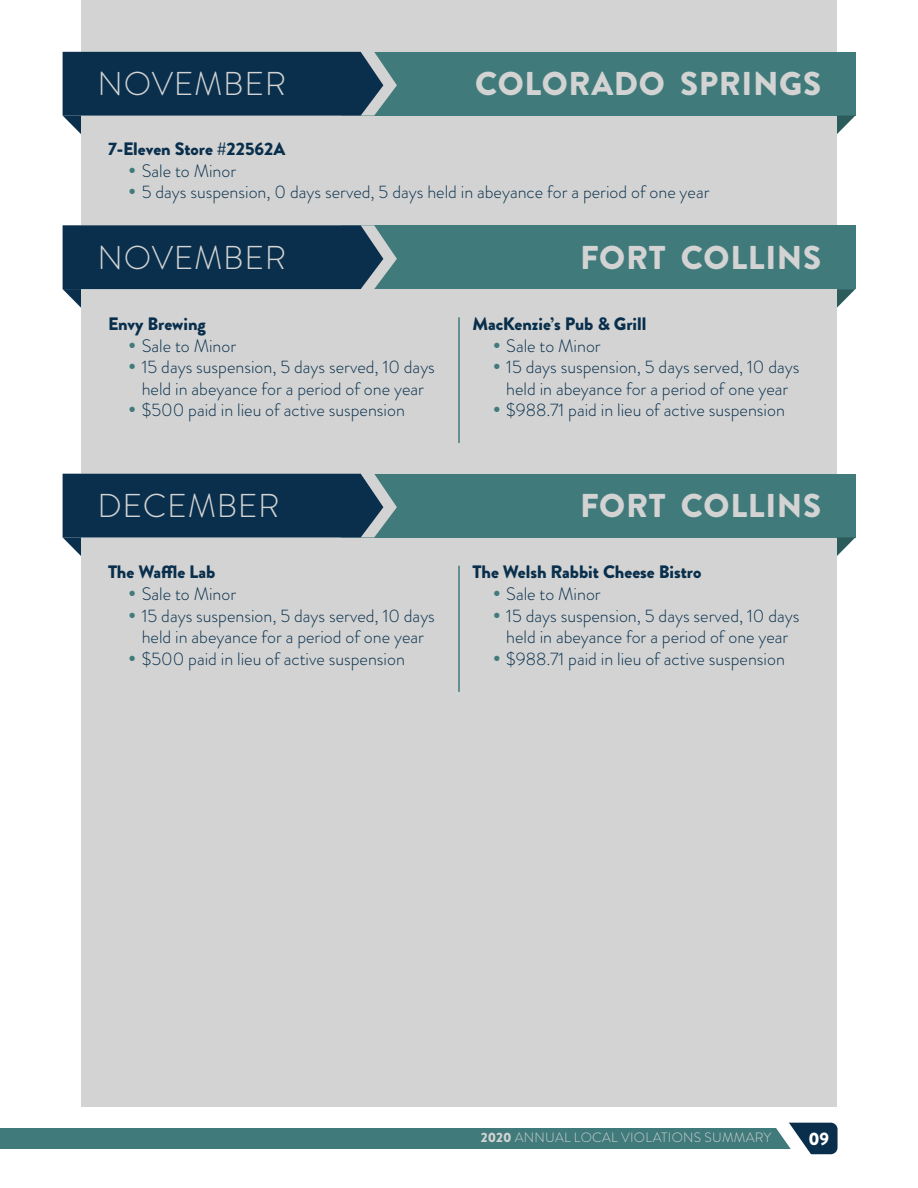
<style>
.page{position:relative;width:918px;height:1188px;background:#fff}
.page>*{position:absolute;margin:0;border:0;box-sizing:border-box;transform-origin:0 0}
.City_-_Bold{font:900 33px "Brandon Grotesque";letter-spacing:.02em;color:#d2d3d2}
.Month_-_light{font:300 33px "Brandon Grotesque";letter-spacing:.02em;color:#d2d3d2}
.t1{font:300 18px/21.6px "Brandon Grotesque";color:#092f4d}
.Body_Copy_-_Store{font:900 18px "Brandon Grotesque";color:#092f4d}
.t2{font:900 18px "Brandon Grotesque";color:#fff}
.t3{font:300 13.5px "Brandon Grotesque";letter-spacing:.02em;color:#d2d3d2}
.s1{font-weight:900}
</style>
<div class="page">
<div style="left:81px;top:0;width:756px;height:1107px;background:#d2d3d2"></div>
<div style="left:0;top:1128px;width:796px;height:21px;background:#407a7b"></div>
<svg style="left:776px;top:1122px;width:62px;height:33px"></svg>
<div style="left:341px;top:52px;width:514px;height:64px;background:#407a7b"></div>
<svg style="left:837px;top:116px;width:18px;height:18px"></svg>
<svg style="left:63px;top:52px;width:334px;height:82px"></svg>
<div style="left:341px;top:225px;width:514px;height:64px;background:#407a7b"></div>
<svg style="left:837px;top:289px;width:18px;height:19px"></svg>
<svg style="left:63px;top:225px;width:334px;height:83px"></svg>
<div style="left:341px;top:474px;width:514px;height:63px;background:#407a7b"></div>
<svg style="left:837px;top:537px;width:18px;height:19px"></svg>
<svg style="left:63px;top:474px;width:334px;height:82px"></svg>
<hr style="left:459px;top:317px;width:1px;height:126px;background:#407a7b">
<hr style="left:459px;top:566px;width:1px;height:126px;background:#407a7b">
<p class="Month_-_light" style="left:98px;top:61px;width:190px">NOVEMBER</p>
<p class="City_-_Bold" style="left:475px;top:61px;width:348px">COLORADO SPRINGS</p>
<p class="Body_Copy_-_Store" style="left:108px;top:136px;width:179px">7-Eleven Store #22562A</p>
<p class="t1" style="left:142px;top:160px;width:96px">Sale to Minor</p>
<p class="t1" style="left:142px;top:181px;width:569px">5 days suspension, 0 days served, 5 days held in abeyance for a period of one year</p>
<p class="Month_-_light" style="left:98px;top:235px;width:190px">NOVEMBER</p>
<p class="City_-_Bold" style="left:580px;top:234px;width:243px">FORT COLLINS</p>
<p class="Body_Copy_-_Store" style="left:108px;top:311px;width:99px">Envy Brewing</p>
<p class="t1" style="left:142px;top:335px;width:96px">Sale to Minor</p>
<p class="t1" style="left:142px;top:356px;width:295px">15 days suspension, 5 days served, 10 days held in abeyance for a period of one year</p>
<p class="t1" style="left:142px;top:400px;width:265px">$500 paid in lieu of active suspension</p>
<p class="Body_Copy_-_Store" style="left:472px;top:311px;width:175px">MacKenzie’s Pub &amp; Grill</p>
<p class="t1" style="left:506px;top:335px;width:96px">Sale to Minor</p>
<p class="t1" style="left:506px;top:356px;width:295px">15 days suspension, 5 days served, 10 days held in abeyance for a period of one year</p>
<p class="t1" style="left:506px;top:400px;width:280px">$988.71 paid in lieu of active suspension</p>
<p class="Month_-_light" style="left:98px;top:483px;width:184px">DECEMBER</p>
<p class="City_-_Bold" style="left:580px;top:482px;width:243px">FORT COLLINS</p>
<p class="Body_Copy_-_Store" style="left:108px;top:559px;width:109px">The Waffle Lab</p>
<p class="t1" style="left:142px;top:583px;width:96px">Sale to Minor</p>
<p class="t1" style="left:142px;top:605px;width:295px">15 days suspension, 5 days served, 10 days held in abeyance for a period of one year</p>
<p class="t1" style="left:142px;top:648px;width:265px">$500 paid in lieu of active suspension</p>
<p class="Body_Copy_-_Store" style="left:472px;top:559px;width:230px">The Welsh Rabbit Cheese Bistro</p>
<p class="t1" style="left:506px;top:583px;width:96px">Sale to Minor</p>
<p class="t1" style="left:506px;top:605px;width:295px">15 days suspension, 5 days served, 10 days held in abeyance for a period of one year</p>
<p class="t1" style="left:506px;top:648px;width:280px">$988.71 paid in lieu of active suspension</p>
<p class="t3" style="left:481px;top:1129px;width:292px"><span class="s1">2020</span> ANNUAL LOCAL VIOLATIONS SUMMARY</p>
<p class="t2" style="left:808px;top:1126px;width:22px">09</p>
</div>
